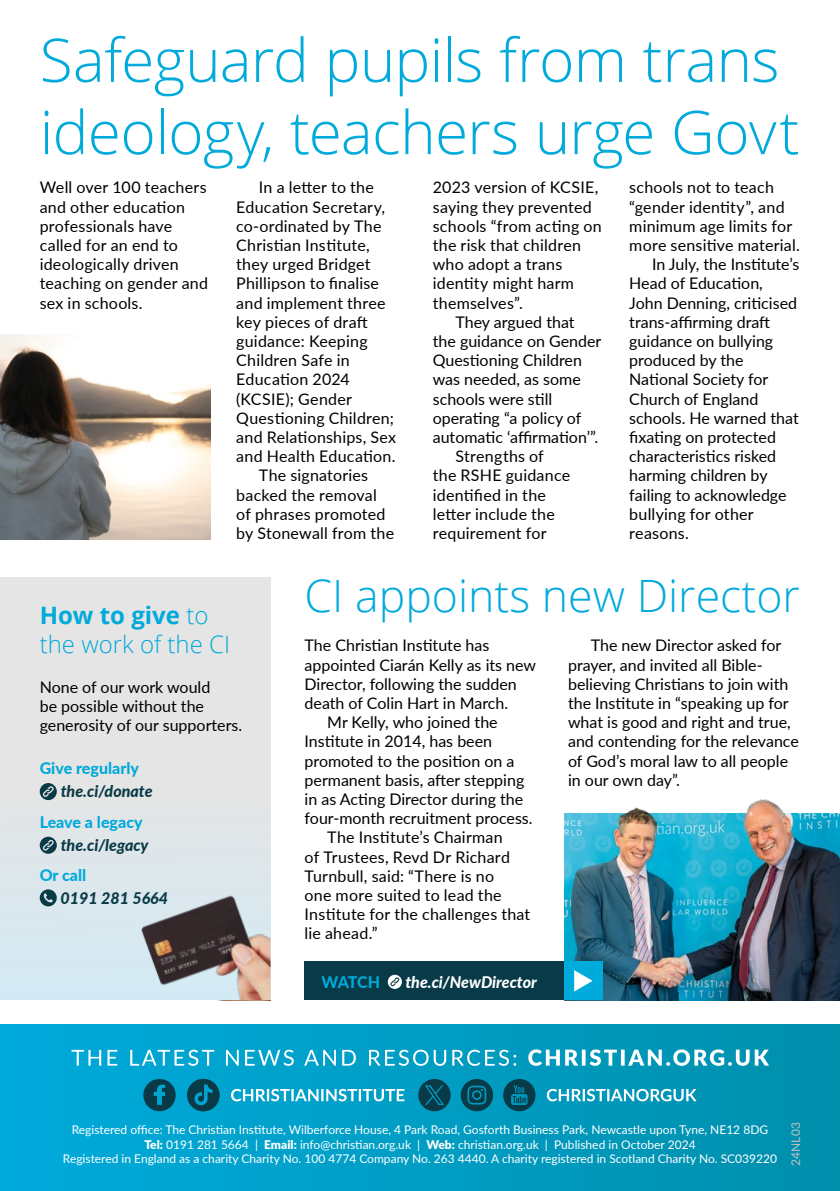
<style>
.page{position:relative;width:840px;height:1191px;background:#fff}
.page>*{position:absolute;margin:0;border:0;box-sizing:border-box;transform-origin:0 0}
.t1{font:300 60.2px/72.2px "Open Sans";letter-spacing:-.01em;color:#00aadb}
.t2{font:300 44.6px "Open Sans";color:#00aadb}
.t3{font:300 24px/28.8px "Open Sans";color:#00aadb}
.t4{font:16px/19.2px "Lato";color:#000}
.t5{font:italic 800 16px "Lato";color:#083a47}
.t6{font:800 16px "Lato";color:#00aadb}
.t7{font:italic 800 16px "Lato";color:#fff}
.t8{font:12px/14.4px "Lato";color:#fff;text-align:center}
.t9{font:12px "Lato";color:#c1c0c0}
.s1{font-weight:700}
.s2{font-weight:900}
</style>
<div class="page">
<div style="left:0;top:1024px;width:839px;height:167px;background:linear-gradient(to right,#00abdb,#008fac)"></div>
<svg style="left:71px;top:1049px;width:697px;height:16px"></svg>
<svg style="left:187px;top:1078px;width:32px;height:33px"></svg>
<svg style="left:143px;top:1079px;width:32px;height:32px"></svg>
<svg style="left:231px;top:1088px;width:173px;height:13px"></svg>
<svg style="left:503px;top:1079px;width:32px;height:32px"></svg>
<svg style="left:546px;top:1088px;width:150px;height:13px"></svg>
<svg style="left:460px;top:1079px;width:33px;height:32px"></svg>
<svg style="left:418px;top:1079px;width:32px;height:32px"></svg>
<div style="left:0;top:577px;width:270px;height:423px;background:#e5e5e5"></div>
<div style="left:0;top:796px;width:270px;height:204px;background:#e1e6e8"></div>
<img style="left:46px;top:853px;width:224px;height:147px">
<svg style="left:40px;top:783px;width:17px;height:17px"></svg>
<svg style="left:40px;top:836px;width:17px;height:17px"></svg>
<svg style="left:40px;top:889px;width:17px;height:17px"></svg>
<img style="left:0;top:334px;width:210px;height:205px">
<div style="left:304px;top:961px;width:495px;height:39px;background:#083a47"></div>
<svg style="left:387px;top:974px;width:15px;height:15px"></svg>
<img style="left:564px;top:858px;width:275px;height:142px">
<div style="left:564px;top:961px;width:38px;height:39px;background:#00aadb"></div>
<svg style="left:574px;top:970px;width:18px;height:21px"></svg>
<img style="left:564px;top:799px;width:275px;height:59px">
<h1 class="t1" style="left:40px;top:30px;width:761px">Safeguard pupils from trans ideology, teachers urge Govt</h1>
<p class="t4" style="left:40px;top:177px;width:170px">Well over 100 teachers and other education professionals have called for an end to ideologically driven teaching on gender and sex in schools.</p>
<p class="t4" style="left:259px;top:177px;width:116px">In a letter to the</p>
<p class="t4" style="left:629px;top:177px;width:146px">schools not to teach</p>
<p class="t4" style="left:629px;top:196px;width:157px">“gender identity”, and</p>
<p class="t4" style="left:629px;top:216px;width:164px">minimum age limits for</p>
<p class="t4" style="left:629px;top:235px;width:172px">more sensitive material.</p>
<p class="t4" style="left:651px;top:254px;width:149px">In July, the Institute’s</p>
<p class="t4" style="left:629px;top:273px;width:135px">Head of Education,</p>
<p class="t4" style="left:629px;top:292px;width:169px">John Denning, criticised</p>
<p class="t4" style="left:629px;top:312px;width:142px">trans-affirming draft</p>
<p class="t4" style="left:629px;top:331px;width:145px">guidance on bullying</p>
<p class="t4" style="left:629px;top:350px;width:116px">produced by the</p>
<p class="t4" style="left:629px;top:369px;width:141px">National Society for</p>
<p class="t4" style="left:629px;top:388px;width:130px">Church of England</p>
<p class="t4" style="left:629px;top:408px;width:171px">schools. He warned that</p>
<p class="t4" style="left:629px;top:427px;width:148px">fixating on protected</p>
<p class="t4" style="left:629px;top:446px;width:148px">characteristics risked</p>
<p class="t4" style="left:629px;top:465px;width:140px">harming children by</p>
<p class="t4" style="left:629px;top:484px;width:159px">failing to acknowledge</p>
<p class="t4" style="left:629px;top:504px;width:126px">bullying for other</p>
<p class="t4" style="left:629px;top:523px;width:61px">reasons.</p>
<p class="t4" style="left:432px;top:177px;width:167px">2023 version of KCSIE,</p>
<p class="t4" style="left:432px;top:196px;width:160px">saying they prevented</p>
<p class="t4" style="left:432px;top:216px;width:170px">schools “from acting on</p>
<p class="t4" style="left:432px;top:235px;width:150px">the risk that children</p>
<p class="t4" style="left:432px;top:254px;width:131px">who adopt a trans</p>
<p class="t4" style="left:432px;top:273px;width:143px">identity might harm</p>
<p class="t4" style="left:432px;top:292px;width:92px">themselves”.</p>
<p class="t4" style="left:455px;top:312px;width:121px">They argued that</p>
<p class="t4" style="left:432px;top:331px;width:170px">the guidance on Gender</p>
<p class="t4" style="left:432px;top:350px;width:151px">Questioning Children</p>
<p class="t4" style="left:432px;top:369px;width:149px">was needed, as some</p>
<p class="t4" style="left:432px;top:388px;width:121px">schools were still</p>
<p class="t4" style="left:432px;top:408px;width:150px">operating “a policy of</p>
<p class="t4" style="left:432px;top:427px;width:167px">automatic ‘affirmation’”.</p>
<p class="t4" style="left:455px;top:446px;width:90px">Strengths of</p>
<p class="t4" style="left:432px;top:465px;width:139px">the RSHE guidance</p>
<p class="t4" style="left:432px;top:484px;width:115px">identified in the</p>
<p class="t4" style="left:432px;top:504px;width:124px">letter include the</p>
<p class="t4" style="left:432px;top:523px;width:115px">requirement for</p>
<p class="t4" style="left:236px;top:196px;width:150px">Education Secretary,</p>
<p class="t4" style="left:236px;top:216px;width:147px">co-ordinated by The</p>
<p class="t4" style="left:236px;top:235px;width:135px">Christian Institute,</p>
<p class="t4" style="left:236px;top:254px;width:136px">they urged Bridget</p>
<p class="t4" style="left:236px;top:273px;width:144px">Phillipson to finalise</p>
<p class="t4" style="left:236px;top:292px;width:151px">and implement three</p>
<p class="t4" style="left:236px;top:312px;width:133px">key pieces of draft</p>
<p class="t4" style="left:236px;top:331px;width:133px">guidance: Keeping</p>
<p class="t4" style="left:236px;top:350px;width:115px">Children Safe in</p>
<p class="t4" style="left:236px;top:369px;width:115px">Education 2024</p>
<p class="t4" style="left:236px;top:388px;width:117px">(KCSIE); Gender</p>
<p class="t4" style="left:236px;top:408px;width:159px">Questioning Children;</p>
<p class="t4" style="left:236px;top:427px;width:161px">and Relationships, Sex</p>
<p class="t4" style="left:236px;top:446px;width:161px">and Health Education.</p>
<p class="t4" style="left:259px;top:465px;width:111px">The signatories</p>
<p class="t4" style="left:236px;top:484px;width:142px">backed the removal</p>
<p class="t4" style="left:236px;top:504px;width:151px">of phrases promoted</p>
<p class="t4" style="left:236px;top:523px;width:159px">by Stonewall from the</p>
<h3 class="t3" style="left:40px;top:603px;width:192px"><span class="s1">How to give</span> to the work of the CI</h3>
<p class="t4" style="left:40px;top:676px;width:204px">None of our work would<br>be possible without the generosity of our supporters.</p>
<p class="t6" style="left:40px;top:762px;width:101px">Give regularly</p>
<p class="t5" style="left:61px;top:779px;width:93px">the.ci/donate</p>
<p class="t6" style="left:40px;top:815px;width:104px">Leave a legacy</p>
<p class="t5" style="left:61px;top:833px;width:89px">the.ci/legacy</p>
<p class="t6" style="left:40px;top:869px;width:48px">Or call</p>
<p class="t5" style="left:61px;top:892px;width:109px">0191 281 5664</p>
<h2 class="t2" style="left:304px;top:577px;width:496px">CI appoints new Director</h2>
<p class="t4" style="left:304px;top:635px;width:186px">The Christian Institute has</p>
<p class="t4" style="left:304px;top:654px;width:233px">appointed Ciarán Kelly as its new</p>
<p class="t4" style="left:304px;top:673px;width:214px">Director, following the sudden</p>
<p class="t4" style="left:304px;top:693px;width:205px">death of Colin Hart in March.</p>
<p class="t4" style="left:327px;top:712px;width:172px">Mr Kelly, who joined the</p>
<p class="t4" style="left:304px;top:731px;width:189px">Institute in 2014, has been</p>
<p class="t4" style="left:304px;top:750px;width:211px">promoted to the position on a</p>
<p class="t4" style="left:304px;top:769px;width:221px">permanent basis, after stepping</p>
<p class="t4" style="left:304px;top:789px;width:220px">in as Acting Director during the</p>
<p class="t4" style="left:304px;top:808px;width:229px">four-month recruitment process.</p>
<p class="t4" style="left:327px;top:827px;width:177px">The Institute’s Chairman</p>
<p class="t4" style="left:304px;top:846px;width:207px">of Trustees, Revd Dr Richard</p>
<p class="t4" style="left:304px;top:865px;width:191px">Turnbull, said: “There is no</p>
<p class="t4" style="left:304px;top:885px;width:198px">one more suited to lead the</p>
<p class="t4" style="left:304px;top:904px;width:227px">Institute for the challenges that</p>
<p class="t4" style="left:304px;top:923px;width:75px">lie ahead.”</p>
<p class="t4" style="left:567px;top:635px;width:232px;text-indent:23px">The new Director asked for prayer, and invited all Bible&shy;believing Christians to join with the Institute in “speaking up for what is good and right and true, and contending for the relevance of God’s moral law to all people in our own day”.</p>
<p class="t6" style="left:321px;top:976px;width:60px">WATCH</p>
<p class="t7" style="left:405px;top:970px;width:133px">the.ci/NewDirector</p>
<p class="t8" style="left:63px;top:1122px;width:715px">Registered office: The Christian Institute, Wilberforce House, 4 Park Road, Gosforth Business Park, Newcastle upon Tyne, NE12 8DG<br><span class="s2">Tel:</span> 0191 281 5664 | <span class="s2">Email:</span> info@christian.org.uk | <span class="s2">Web:</span> christian.org.uk | Published in October 2024<br>Registered in England as a charity Charity No. 100 4774 Company No. 263 4440. A charity registered in Scotland Charity No. SC039220</p>
<p class="t9" style="left:786px;top:1165px;width:45px;rotate:-90deg">24NL03</p>
</div>
